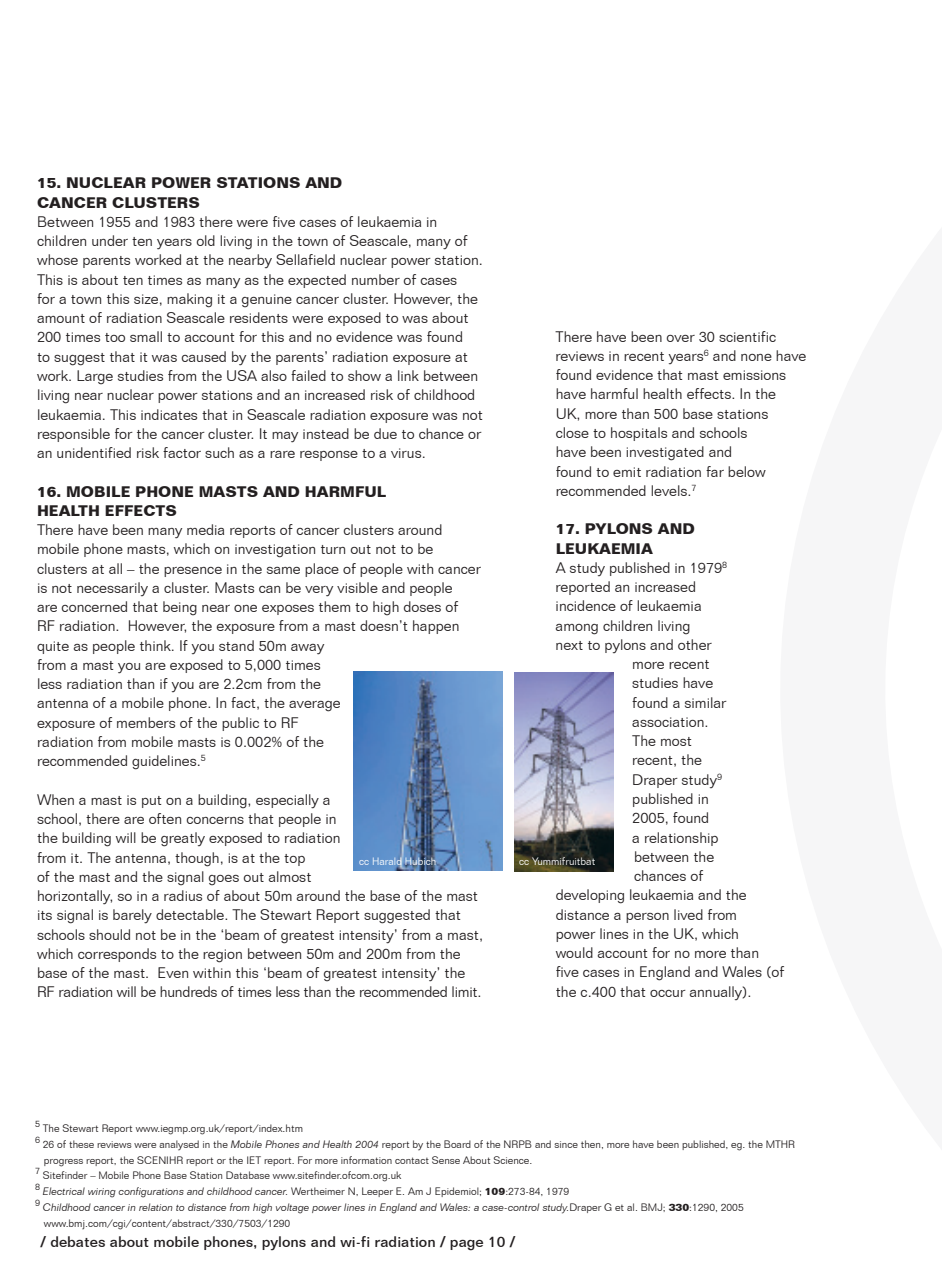
<style>
.page{position:relative;width:942px;height:1267px;background:#fff}
.page>*{position:absolute;margin:0;border:0;box-sizing:border-box;transform-origin:0 0}
.t1{font:300 14.88px/19.2px "Folio BT";color:#231f20}
.t2{font:700 14.88px/19.2px "Folio BT";color:#231f20}
.t3{font:500 14.88px "Folio BT";color:#231f20}
.t4{font:300 10.5px/15.8px "Folio BT";color:#231f20}
.t5{font:italic 300 10.5px/15.8px "Folio BT";color:#231f20}
.t6{font:300 10.5px "Folio BT";color:#fff}
.t7{font:300 9.1px "Folio BT";color:#231f20}
.s1{font-style:italic}
.s2{font-style:normal}
.s3{font-weight:700;font-style:normal}
.s4{font-family:"Helvetica Neue";font-weight:700}
</style>
<div class="page">
<img style="left:514px;top:672px;width:100px;height:199px">
<img style="left:353px;top:671px;width:149px;height:199px">
<p class="t2" style="left:37px;top:173px;width:307px">15. NUCLEAR POWER STATIONS AND<br>CANCER CLUSTERS</p>
<p class="t1" style="left:37px;top:212px;width:447px">Between 1955 and 1983 there were five cases of leukaemia in children under ten years old living in the town of Seascale, many of whose parents worked at the nearby Sellafield nuclear power station.<br>This is about ten times as many as the expected number of cases<br>for a town this size, making it a genuine cancer cluster. However, the amount of radiation Seascale residents were exposed to was about 200 times too small to account for this and no evidence was found<br>to suggest that it was caused by the parents’ radiation exposure at work. Large studies from the USA also failed to show a link between living near nuclear power stations and an increased risk of childhood leukaemia. This indicates that in Seascale radiation exposure was not responsible for the cancer cluster. It may instead be due to chance or an unidentified risk factor such as a rare response to a virus.</p>
<p class="t2" style="left:37px;top:481px;width:351px">16. MOBILE PHONE MASTS AND HARMFUL<br>HEALTH EFFECTS</p>
<p class="t1" style="left:37px;top:520px;width:445px">There have been many media reports of cancer clusters around mobile phone masts, which on investigation turn out not to be clusters at all – the presence in the same place of people with cancer is not necessarily a cluster. Masts can be very visible and people<br>are concerned that being near one exposes them to high doses of<br>RF radiation. However, the exposure from a mast doesn’t happen quite as people think. If you stand 50m away<br>from a mast you are exposed to 5,000 times<br>less radiation than if you are 2.2cm from the<br>antenna of a mobile phone. In fact, the average<br>exposure of members of the public to RF<br>radiation from mobile masts is 0.002% of the<br>recommended guidelines.<sup>5</sup></p>
<p class="t1" style="left:37px;top:789px;width:447px">When a mast is put on a building, especially a<br>school, there are often concerns that people in<br>the building will be greatly exposed to radiation<br>from it. The antenna, though, is at the top<br>of the mast and the signal goes out almost<br>horizontally, so in a radius of about 50m around the base of the mast its signal is barely detectable. The Stewart Report suggested that schools should not be in the ‘beam of greatest intensity’ from a mast, which corresponds to the region between 50m and 200m from the base of the mast. Even within this ‘beam of greatest intensity’ the RF radiation will be hundreds of times less than the recommended limit.</p>
<p class="t1" style="left:555px;top:326px;width:252px">There have been over 30 scientific reviews in recent years<sup>6</sup> and none have found evidence that mast emissions have harmful health effects. In the<br>UK, more than 500 base stations<br>close to hospitals and schools<br>have been investigated and<br>found to emit radiation far below recommended levels.<sup>7</sup></p>
<p class="t2" style="left:555px;top:519px;width:141px">17. PYLONS AND</p>
<p class="t2" style="left:555px;top:538px;width:99px">LEUKAEMIA</p>
<p class="t1" style="left:555px;top:557px;width:173px">A study published in 1979<sup>8</sup></p>
<p class="t1" style="left:555px;top:577px;width:142px">reported an increased</p>
<p class="t1" style="left:555px;top:596px;width:148px">incidence of leukaemia</p>
<p class="t1" style="left:555px;top:615px;width:136px">among children living</p>
<p class="t1" style="left:555px;top:634px;width:158px">next to pylons and other</p>
<p class="t1" style="left:632px;top:654px;width:79px">more recent</p>
<p class="t1" style="left:632px;top:673px;width:82px">studies have</p>
<p class="t1" style="left:632px;top:692px;width:96px">found a similar</p>
<p class="t1" style="left:632px;top:711px;width:78px">association.</p>
<p class="t1" style="left:632px;top:731px;width:61px">The most</p>
<p class="t1" style="left:632px;top:750px;width:71px">recent, the</p>
<p class="t1" style="left:632px;top:769px;width:91px">Draper study<sup>9</sup></p>
<p class="t1" style="left:632px;top:788px;width:78px">published in</p>
<p class="t1" style="left:632px;top:808px;width:78px">2005, found</p>
<p class="t1" style="left:632px;top:827px;width:88px">a relationship</p>
<p class="t1" style="left:634px;top:846px;width:82px">between the</p>
<p class="t1" style="left:634px;top:865px;width:71px">chances of</p>
<p class="t1" style="left:555px;top:885px;width:192px">developing leukaemia and the</p>
<p class="t1" style="left:555px;top:904px;width:183px">distance a person lived from</p>
<p class="t1" style="left:555px;top:923px;width:185px">power lines in the UK, which</p>
<p class="t1" style="left:555px;top:942px;width:205px">would account for no more than</p>
<p class="t1" style="left:555px;top:962px;width:230px">five cases in England and Wales (of</p>
<p class="t1" style="left:555px;top:981px;width:197px">the c.400 that occur annually).</p>
<p class="t6" style="left:359px;top:855px;width:79px">cc Harald Hubich</p>
<p class="t6" style="left:519px;top:855px;width:78px">cc Yummifruitbat</p>
<p class="t7" style="left:35px;top:1117px;width:7px">5</p>
<p class="t4" style="left:43px;top:1120px;width:262px">The Stewart Report www.iegmp.org.uk/report/index.htm</p>
<p class="t7" style="left:35px;top:1133px;width:7px">6</p>
<p class="t4" style="left:43px;top:1135px;width:753px">26 of these reviews were analysed in the <span class="s1">Mobile Phones and Health 2004</span> report by the Board of the NRPB and since then, more have been published, eg. the MTHR progress report, the SCENIHR report or the IET report. For more information contact Sense About Science.</p>
<p class="t7" style="left:35px;top:1164px;width:7px">7</p>
<p class="t4" style="left:43px;top:1167px;width:360px">Sitefinder – Mobile Phone Base Station Database www.sitefinder.ofcom.org.uk</p>
<p class="t7" style="left:35px;top:1180px;width:7px">8</p>
<p class="t5" style="left:43px;top:1183px;width:528px">Electrical wiring configurations and childhood cancer. <span class="s2">Wertheimer N, Leeper E. Am J Epidemiol;</span> <span class="s3">109</span><span class="s2">:273-84, 1979</span></p>
<p class="t7" style="left:35px;top:1196px;width:7px">9</p>
<p class="t5" style="left:43px;top:1198px;width:702px">Childhood cancer in relation to distance from high voltage power lines in England and Wales: a case-control study.<span class="s2">Draper G et al. BMJ;</span> <span class="s3">330</span><span class="s2">:1290, 2005 www.bmj.com/cgi/content/abstract/330/7503/1290</span></p>
<p class="t3" style="left:40px;top:1232px;width:476px"><span class="s4">/</span> debates about mobile phones, pylons and wi-fi radiation <span class="s4">/</span> page 10 <span class="s4">/</span></p>
</div>
